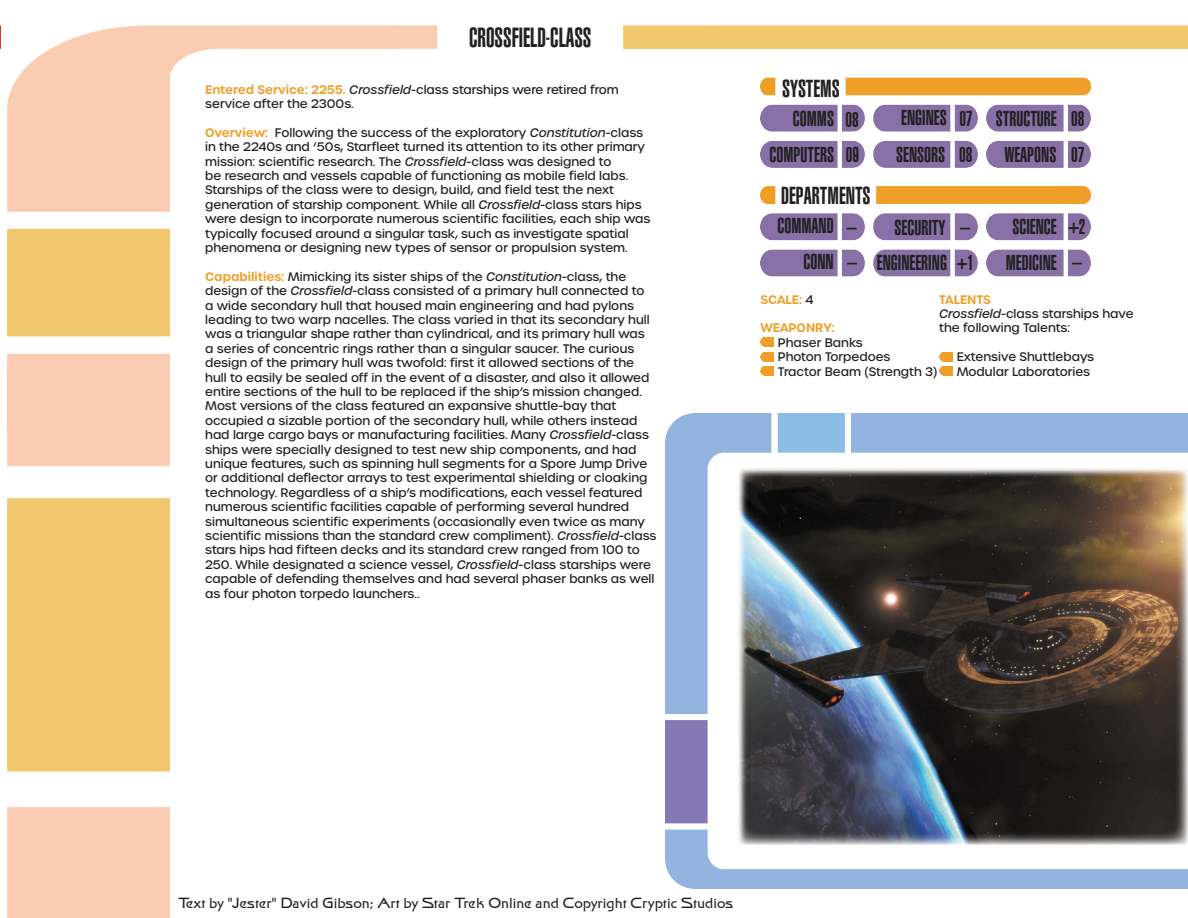
<style>
.page{position:relative;width:1188px;height:918px;background:#fff}
.page>*{position:absolute;margin:0;border:0;box-sizing:border-box;transform-origin:0 0}
.Species{font:ultra-condensed 27px "Context Ultra Condensed S Si";color:#222021;scale:.95 1}
.t1{font:ultra-condensed 24px "Context Ultra Condensed S Si";color:#222021}
.Numbers{font:ultra-condensed 21px/36.5px "Context Ultra Condensed S Si";color:#222021;text-align:right}
.Numbers-2{font:ultra-condensed 21px "Context Ultra Condensed S Si";color:#222021;scale:.95 1}
.Legal{font:15px "Final Frontier";color:#222021}
.t2{font:500 12px/14.4px "Urbane";color:#222021}
.t3{font:600 12px "Urbane";color:#f0a02a}
.s1{font-weight:600;color:#f0a02a}
.s2{font-style:italic}
.s3{font-weight:500;color:#222021}
</style>
<div class="page">
<img style="left:8px;top:25px;width:1180px;height:893px">
<img style="left:761px;top:68px;width:381px;height:213px">
<img style="left:666px;top:413px;width:522px;height:475px">
<img style="left:0;top:25px;width:1px;height:25px">
<img style="left:760px;top:338px;width:14px;height:9px">
<img style="left:760px;top:352px;width:14px;height:9px">
<img style="left:760px;top:366px;width:14px;height:10px">
<svg style="left:939px;top:352px;width:13px;height:24px"></svg>
<img style="left:735px;top:465px;width:453px;height:379px">
<p class="Species" style="left:469px;top:21px;width:130px">CROSSFIELD-CLASS</p>
<p class="t2" style="left:205px;top:82px;width:415px"><span class="s1">Entered Service: 2255.</span> <span class="s2">Crossfield</span>-class starships were retired from service after the 2300s.</p>
<p class="t2" style="left:205px;top:125px;width:447px"><span class="s1">Overview:</span> Following the success of the exploratory <span class="s2">Constitution</span>-class in the 2240s and ‘50s, Starfleet turned its attention to its other primary mission: scientific research. The <span class="s2">Crossfield</span>-class was designed to<br>be research and vessels capable of functioning as mobile field labs.<br>Starships of the class were to design, build, and field test the next generation of starship component. While all <span class="s2">Crossfield</span>-class stars hips were design to incorporate numerous scientific facilities, each ship was typically focused around a singular task, such as investigate spatial phenomena or designing new types of sensor or propulsion system.</p>
<p class="t2" style="left:205px;top:269px;width:453px"><span class="s1">Capabilities:</span> Mimicking its sister ships of the <span class="s2">Constitution</span>-class, the design of the <span class="s2">Crossfield</span>-class consisted of a primary hull connected to<br>a wide secondary hull that housed main engineering and had pylons leading to two warp nacelles. The class varied in that its secondary hull was a triangular shape rather than cylindrical, and its primary hull was<br>a series of concentric rings rather than a singular saucer. The curious design of the primary hull was twofold: first it allowed sections of the hull to easily be sealed off in the event of a disaster, and also it allowed entire sections of the hull to be replaced if the ship’s mission changed.<br>Most versions of the class featured an expansive shuttle-bay that occupied a sizable portion of the secondary hull, while others instead had large cargo bays or manufacturing facilities. Many <span class="s2">Crossfield</span>-class ships were specially designed to test new ship components, and had unique features, such as spinning hull segments for a Spore Jump Drive or additional deflector arrays to test experimental shielding or cloaking technology. Regardless of a ship’s modifications, each vessel featured numerous scientific facilities capable of performing several hundred simultaneous scientific experiments (occasionally even twice as many scientific missions than the standard crew compliment). <span class="s2">Crossfield</span>-class stars hips had fifteen decks and its standard crew ranged from 100 to 250. While designated a science vessel, <span class="s2">Crossfield</span>-class starships were capable of defending themselves and had several phaser banks as well as four photon torpedo launchers..</p>
<h2 class="t1" style="left:782px;top:74px;width:59px">SYSTEMS</h2>
<h3 class="Numbers" style="left:769px;top:100px;width:66px">COMMS<br>COMPUTERS</h3>
<p class="Numbers-2" style="left:846px;top:107px;width:15px">08</p>
<p class="Numbers-2" style="left:846px;top:143px;width:15px">09</p>
<h2 class="t1" style="left:781px;top:182px;width:91px">DEPARTMENTS</h2>
<h3 class="Numbers" style="left:896px;top:99px;width:52px;line-height:37px;text-align:left">ENGINES<br>SENSORS</h3>
<h3 class="Numbers" style="left:777px;top:208px;width:58px;line-height:35.7px">COMMAND<br>CONN</h3>
<p class="Numbers-2" style="left:847px;top:215px;width:12px">–</p>
<p class="Numbers-2" style="left:847px;top:251px;width:12px">–</p>
<h3 class="Numbers" style="left:877px;top:210px;width:72px;line-height:35.2px">SECURITY<br>ENGINEERING</h3>
<h3 class="Numbers" style="left:996px;top:100px;width:63px">STRUCTURE</h3>
<p class="Numbers-2" style="left:1071px;top:106px;width:15px">08</p>
<p class="Numbers-2" style="left:959px;top:107px;width:15px">07</p>
<p class="Numbers-2" style="left:959px;top:142px;width:15px">08</p>
<p class="Numbers-2" style="left:1071px;top:143px;width:15px">07</p>
<h3 class="Numbers" style="left:1004px;top:136px;width:54px">WEAPONS</h3>
<p class="Numbers-2" style="left:1069px;top:214px;width:19px">+2</p>
<h3 class="Numbers" style="left:1012px;top:208px;width:46px">SCIENCE</h3>
<p class="Numbers-2" style="left:960px;top:215px;width:12px">–</p>
<p class="Numbers-2" style="left:957px;top:251px;width:19px">+1</p>
<p class="Numbers-2" style="left:1072px;top:251px;width:12px">–</p>
<h3 class="Numbers" style="left:1006px;top:244px;width:52px">MEDICINE</h3>
<p class="t3" style="left:760px;top:291px;width:55px">SCALE: <span class="s3">4</span></p>
<p class="t3" style="left:760px;top:320px;width:76px">WEAPONRY:</p>
<p class="t2" style="left:778px;top:335px;width:86px">Phaser Banks</p>
<p class="t2" style="left:778px;top:350px;width:114px">Photon Torpedoes</p>
<p class="t2" style="left:778px;top:364px;width:161px">Tractor Beam (Strength 3)</p>
<p class="t3" style="left:939px;top:291px;width:53px">TALENTS</p>
<p class="t2" style="left:939px;top:307px;width:196px"><span class="s2">Crossfield</span>-class starships have the following Talents:</p>
<p class="t2" style="left:957px;top:350px;width:139px">Extensive Shuttlebays<br>Modular Laboratories</p>
<p class="Legal" style="left:178px;top:896px;width:557px">Text by "Jester" David Gibson; Art by Star Trek Online and Copyright Cryptic Studios</p>
</div>
